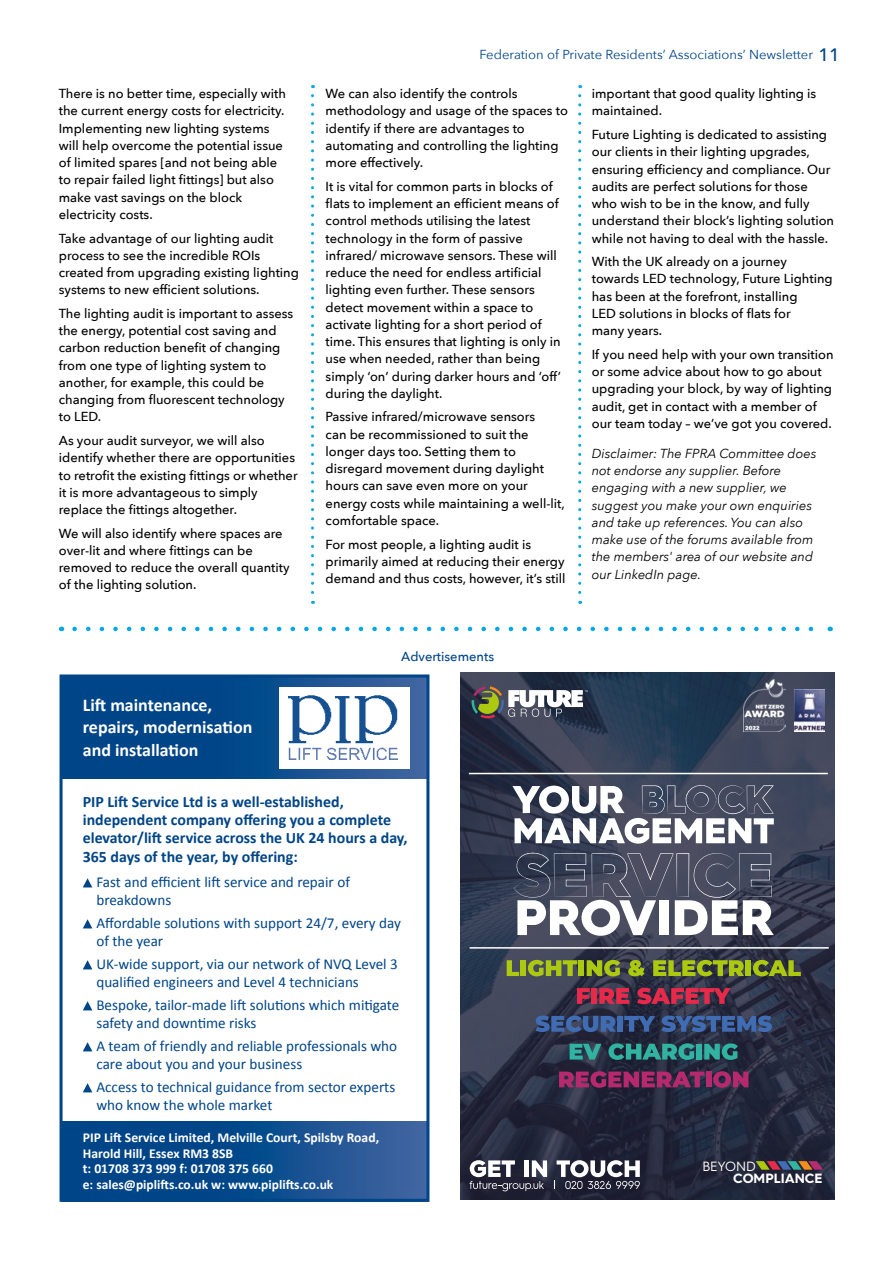
<style>
.page{position:relative;width:893px;height:1263px;background:#fff}
.page>*{position:absolute;margin:0;border:0;box-sizing:border-box;transform-origin:0 0}
.t1{font:700 18px/22.5px "Calibri";color:#fff}
.t2{font:700 15.9px/18.1px "Calibri";color:#004587}
.t3{font:15.15px/17.2px "Calibri";color:#004587}
.t4{font:700 13.65px/15.8px "Calibri";color:#fff}
.t5{font:700 13.5px "Calibri";color:#fff}
.t6{font:700 13.5px "Hurme Geometric Sans 3";color:#fff}
.t7{font:13.5px "Hurme Geometric Sans 3";color:#fff}
.t8{font:500 13.05px/17.2px "Avenir Next";color:#000}
.t9{font:italic 13.05px/17.2px "Avenir Next";color:#000}
.t10{font:13.05px "Avenir Next";color:#004587}
.t11{font:500 13.05px "Avenir Next";color:#004587}
.s1{font-weight:500;font-size:18px}
</style>
<div class="page">
<svg style="left:64px;top:1121px;width:361px;height:77px;background:#114e8e"></svg>
<svg style="left:64px;top:678px;width:361px;height:101px;background:#07498a"></svg>
<div style="left:60px;top:674px;width:369px;height:528px;border:3px solid #004587"></div>
<div style="left:280px;top:687px;width:130px;height:82px;background:#fff"></div>
<img style="left:288px;top:695px;width:110px;height:65px">
<svg style="left:83px;top:878px;width:9px;height:9px"></svg>
<svg style="left:83px;top:919px;width:9px;height:9px"></svg>
<svg style="left:83px;top:960px;width:9px;height:9px"></svg>
<svg style="left:83px;top:1001px;width:9px;height:9px"></svg>
<svg style="left:83px;top:1042px;width:9px;height:9px"></svg>
<svg style="left:83px;top:1083px;width:9px;height:9px"></svg>
<svg style="left:75px;top:627px;width:739px;height:4px"></svg>
<svg style="left:311px;top:96px;width:3px;height:508px"></svg>
<svg style="left:578px;top:96px;width:3px;height:508px"></svg>
<svg style="left:460px;top:672px;width:374px;height:527px;background:#2d3449"></svg>
<img style="left:794px;top:689px;width:31px;height:42px">
<svg style="left:472px;top:686px;width:116px;height:32px"></svg>
<svg style="left:469px;top:1160px;width:78px;height:31px"></svg>
<svg style="left:554px;top:1160px;width:86px;height:29px"></svg>
<svg style="left:512px;top:781px;width:262px;height:155px"></svg>
<hr style="left:469px;top:773px;width:359px;height:1px;background:#fff">
<hr style="left:470px;top:947px;width:359px;height:2px;background:#fff">
<svg style="left:507px;top:960px;width:12px;height:16px"></svg>
<div style="left:521px;top:960px;width:5px;height:16px;background:#acc90f"></div>
<svg style="left:528px;top:960px;width:49px;height:16px"></svg>
<div style="left:579px;top:960px;width:5px;height:16px;background:#acc90f"></div>
<svg style="left:587px;top:960px;width:33px;height:16px"></svg>
<svg style="left:628px;top:960px;width:16px;height:16px"></svg>
<svg style="left:653px;top:960px;width:91px;height:16px"></svg>
<div style="left:746px;top:960px;width:5px;height:16px;background:#acc90f"></div>
<svg style="left:753px;top:960px;width:48px;height:16px"></svg>
<svg style="left:577px;top:988px;width:13px;height:16px"></svg>
<div style="left:591px;top:988px;width:6px;height:16px;background:#e7294a"></div>
<svg style="left:599px;top:988px;width:30px;height:16px"></svg>
<svg style="left:637px;top:988px;width:93px;height:16px"></svg>
<svg style="left:535px;top:1015px;width:81px;height:17px"></svg>
<div style="left:618px;top:1016px;width:5px;height:16px;background:#3f6cb3"></div>
<svg style="left:624px;top:1016px;width:31px;height:16px"></svg>
<svg style="left:662px;top:1015px;width:110px;height:17px;background:#375487"></svg>
<svg style="left:570px;top:1044px;width:31px;height:15px"></svg>
<svg style="left:608px;top:1043px;width:86px;height:17px"></svg>
<div style="left:696px;top:1044px;width:6px;height:15px;background:#30b3a0"></div>
<svg style="left:704px;top:1043px;width:34px;height:17px"></svg>
<svg style="left:559px;top:1071px;width:145px;height:17px;background:#7f285a"></svg>
<div style="left:706px;top:1071px;width:5px;height:16px;background:#b6296e"></div>
<svg style="left:713px;top:1071px;width:35px;height:17px"></svg>
<img style="left:744px;top:679px;width:42px;height:52px">
<svg style="left:756px;top:1161px;width:67px;height:9px"></svg>
<p class="t8" style="left:59px;top:84px;width:229px">There is no better time, especially with the current energy costs for electricity.<br>Implementing new lighting systems will help overcome the potential issue of limited spares [and not being able to repair failed light fittings] but also make vast savings on the block electricity costs.</p>
<p class="t8" style="left:59px;top:229px;width:242px">Take advantage of our lighting audit process to see the incredible ROIs created from upgrading existing lighting systems to new efficient solutions.</p>
<p class="t8" style="left:59px;top:304px;width:236px">The lighting audit is important to assess the energy, potential cost saving and carbon reduction benefit of changing from one type of lighting system to another, for example, this could be changing from fluorescent technology to LED.</p>
<p class="t8" style="left:59px;top:431px;width:240px">As your audit surveyor, we will also identify whether there are opportunities to retrofit the existing fittings or whether it is more advantageous to simply replace the fittings altogether.</p>
<p class="t8" style="left:59px;top:524px;width:232px">We will also identify where spaces are over-lit and where fittings can be removed to reduce the overall quantity of the lighting solution.</p>
<h1 class="t1" style="left:83px;top:693px;width:171px">Lift maintenance, repairs, modernisation and installation</h1>
<p class="t10" style="left:479px;top:43px;width:362px">Federation of Private Residents’ Associations’ Newsletter <span class="s1">11</span></p>
<p class="t8" style="left:326px;top:85px;width:244px">We can also identify the controls methodology and usage of the spaces to identify if there are advantages to automating and controlling the lighting more effectively.</p>
<p class="t8" style="left:326px;top:177px;width:237px">It is vital for common parts in blocks of flats to implement an efficient means of control methods utilising the latest technology in the form of passive infrared/ microwave sensors. These will reduce the need for endless artificial lighting even further. These sensors detect movement within a space to activate lighting for a short period of time. This ensures that lighting is only in use when needed, rather than being simply ‘on’ during darker hours and ‘off’ during the daylight.</p>
<p class="t8" style="left:326px;top:408px;width:241px">Passive infrared/microwave sensors<br>can be recommissioned to suit the longer days too. Setting them to disregard movement during daylight hours can save even more on your energy costs while maintaining a well-lit, comfortable space.</p>
<p class="t8" style="left:326px;top:535px;width:241px">For most people, a lighting audit is primarily aimed at reducing their energy demand and thus costs, however, it’s still</p>
<p class="t8" style="left:592px;top:85px;width:226px">important that good quality lighting is maintained.</p>
<p class="t8" style="left:592px;top:125px;width:244px">Future Lighting is dedicated to assisting our clients in their lighting upgrades, ensuring efficiency and compliance. Our audits are perfect solutions for those who wish to be in the know, and fully understand their block’s lighting solution while not having to deal with the hassle.</p>
<p class="t8" style="left:592px;top:253px;width:242px">With the UK already on a journey towards LED technology, Future Lighting has been at the forefront, installing<br>LED solutions in blocks of flats for<br>many years.</p>
<p class="t8" style="left:592px;top:345px;width:243px">If you need help with your own transition or some advice about how to go about upgrading your block, by way of lighting audit, get in contact with a member of our team today – we’ve got you covered.</p>
<p class="t9" style="left:592px;top:444px;width:226px">Disclaimer: The FPRA Committee does not endorse any supplier. Before engaging with a new supplier, we suggest you make your own enquiries and take up references. You can also make use of the forums available from the members' area of our website and our LinkedIn page.</p>
<p class="t11" style="left:401px;top:645px;width:94px">Advertisements</p>
<p class="t2" style="left:83px;top:792px;width:326px">PIP Lift Service Ltd is a well-established, independent company offering you a complete elevator/lift service across the UK 24 hours a day, 365 days of the year, by offering:</p>
<p class="t3" style="left:96px;top:873px;width:255px">Fast and efficient lift service and repair of breakdowns</p>
<p class="t3" style="left:96px;top:914px;width:306px">Affordable solutions with support 24/7, every day of the year</p>
<p class="t3" style="left:96px;top:955px;width:303px">UK-wide support, via our network of NVQ Level 3 qualified engineers and Level 4 technicians</p>
<p class="t3" style="left:96px;top:996px;width:304px">Bespoke, tailor-made lift solutions which mitigate safety and downtime risks</p>
<p class="t3" style="left:96px;top:1037px;width:302px">A team of friendly and reliable professionals who care about you and your business</p>
<p class="t3" style="left:96px;top:1078px;width:300px">Access to technical guidance from sector experts who know the whole market</p>
<p class="t4" style="left:83px;top:1129px;width:298px">PIP Lift Service Limited, Melville Court, Spilsby Road,<br>Harold Hill, Essex RM3 8SB<br>t: 01708 373 999 f: 01708 375 660</p>
<p class="t5" style="left:83px;top:1176px;width:252px">e: sales@piplifts.co.uk w: www.piplifts.co.uk</p>
<p class="t7" style="left:702px;top:1157px;width:55px">BEYOND</p>
<p class="t6" style="left:733px;top:1169px;width:91px">COMPLIANCE</p>
</div>
